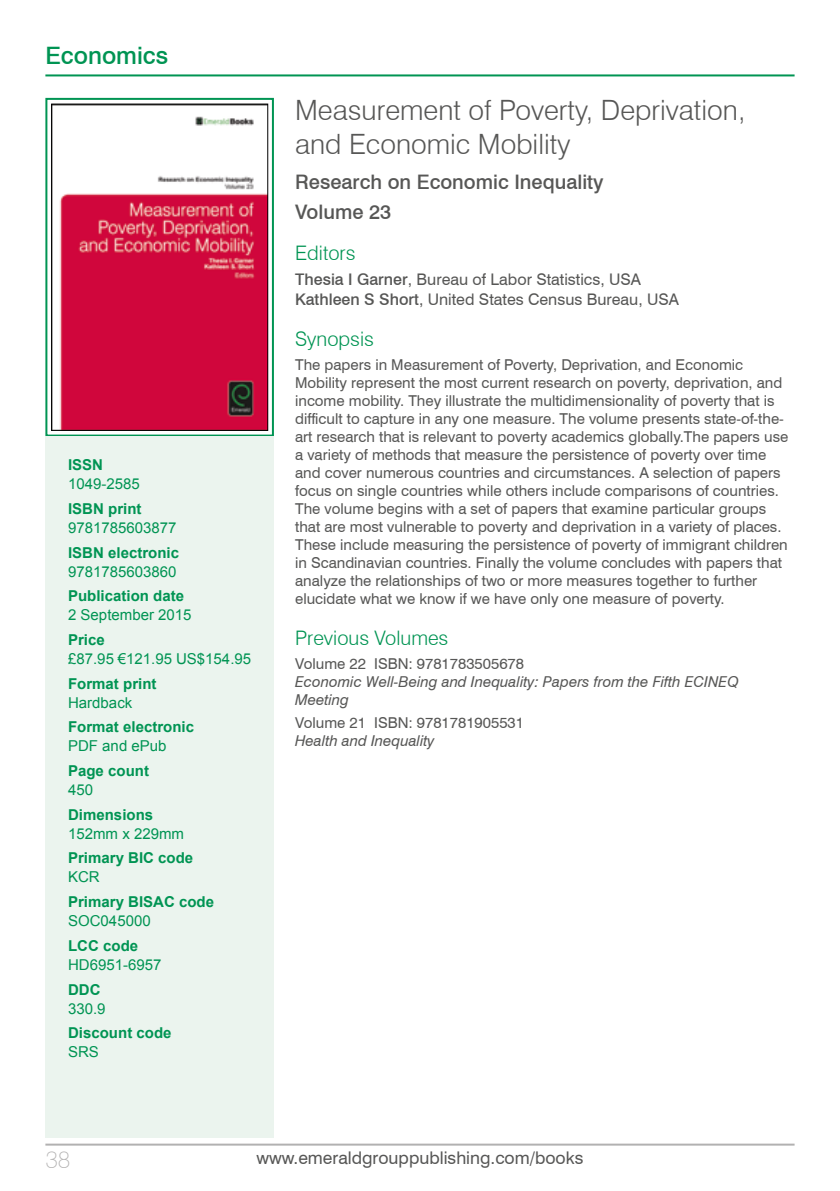
<style>
.page{position:relative;width:840px;height:1191px;background:#fff}
.page>*{position:absolute;margin:0;border:0;box-sizing:border-box;transform-origin:0 0}
.t1{font:300 28px/33.6px "Swiss 721 BT";color:#575756}
.t2{font:500 24px "Swiss 721 BT";color:#009453}
.t3{font:100 24px "Swiss 721 BT";color:#b2b1b1}
.t4{font:500 20px/29.6px "Swiss 721 BT";color:#575756}
.t5{font:300 20px "Swiss 721 BT";color:#009453}
.t6{font:17.6px "Swiss 721 BT";color:#575756}
.t7{font:16px/20px "Swiss 721 BT";color:#575756}
.t8{font:15px/18px "Swiss 721 BT";color:#575756}
.t9{font:700 15px "Arial";color:#009453}
.t10{font:15px "Arial";color:#009453}
.t11{font:italic 15px/18px "Swiss 721 BT";color:#575756}
.s1{font-weight:500}
</style>
<div class="page">
<hr style="left:45px;top:74px;width:749px;height:2px;background:#009453">
<hr style="left:45px;top:1143px;width:749px;height:2px;background:#b2b1b1">
<div style="left:45px;top:98px;width:229px;height:338px;background:linear-gradient(to right,#fff,#fff);border:2px solid #009453"></div>
<div style="left:45px;top:436px;width:229px;height:702px;background:#ebf4ee"></div>
<img style="left:53px;top:106px;width:213px;height:323px">
<div style="left:51px;top:104px;width:217px;height:327px;border:1px solid #000"></div>
<h2 class="t2" style="left:45px;top:40px;width:124px">Economics</h2>
<p class="t9" style="left:68px;top:455px;width:37px">ISSN</p>
<p class="t10" style="left:68px;top:474px;width:73px">1049-2585</p>
<p class="t9" style="left:68px;top:498px;width:75px">ISBN print</p>
<p class="t10" style="left:68px;top:518px;width:110px">9781785603877</p>
<p class="t9" style="left:68px;top:542px;width:112px">ISBN electronic</p>
<p class="t10" style="left:68px;top:561px;width:110px">9781785603860</p>
<p class="t9" style="left:68px;top:586px;width:117px">Publication date</p>
<p class="t10" style="left:68px;top:605px;width:125px">2 September 2015</p>
<p class="t9" style="left:68px;top:629px;width:38px">Price</p>
<p class="t10" style="left:68px;top:649px;width:184px">£87.95 €121.95 US$154.95</p>
<p class="t9" style="left:68px;top:673px;width:90px">Format print</p>
<p class="t10" style="left:68px;top:692px;width:66px">Hardback</p>
<p class="t9" style="left:68px;top:717px;width:127px">Format electronic</p>
<p class="t10" style="left:68px;top:736px;width:100px">PDF and ePub</p>
<p class="t9" style="left:68px;top:761px;width:82px">Page count</p>
<p class="t10" style="left:68px;top:780px;width:27px">450</p>
<p class="t9" style="left:68px;top:804px;width:87px">Dimensions</p>
<p class="t10" style="left:68px;top:823px;width:117px">152mm x 229mm</p>
<p class="t9" style="left:68px;top:848px;width:127px">Primary BIC code</p>
<p class="t10" style="left:68px;top:867px;width:33px">KCR</p>
<p class="t9" style="left:68px;top:892px;width:147px">Primary BISAC code</p>
<p class="t10" style="left:68px;top:911px;width:84px">SOC045000</p>
<p class="t9" style="left:68px;top:935px;width:72px">LCC code</p>
<p class="t10" style="left:68px;top:954px;width:95px">HD6951-6957</p>
<p class="t9" style="left:68px;top:979px;width:34px">DDC</p>
<p class="t10" style="left:68px;top:998px;width:39px">330.9</p>
<p class="t9" style="left:68px;top:1023px;width:105px">Discount code</p>
<p class="t10" style="left:68px;top:1042px;width:32px">SRS</p>
<h1 class="t1" style="left:295px;top:93px;width:451px">Measurement of Poverty, Deprivation, and Economic Mobility</h1>
<h3 class="t4" style="left:295px;top:167px;width:310px">Research on Economic Inequality<br>Volume 23</h3>
<h3 class="t5" style="left:295px;top:240px;width:62px">Editors</h3>
<p class="t7" style="left:295px;top:269px;width:385px"><span class="s1">Thesia I Garner</span>, Bureau of Labor Statistics, USA<br><span class="s1">Kathleen S Short</span>, United States Census Bureau, USA</p>
<h3 class="t5" style="left:295px;top:327px;width:80px">Synopsis</h3>
<p class="t8" style="left:295px;top:355px;width:494px">The papers in Measurement of Poverty, Deprivation, and Economic Mobility represent the most current research on poverty, deprivation, and income mobility. They illustrate the multidimensionality of poverty that is difficult to capture in any one measure. The volume presents state-of-the&shy;art research that is relevant to poverty academics globally.The papers use a variety of methods that measure the persistence of poverty over time and cover numerous countries and circumstances. A selection of papers focus on single countries while others include comparisons of countries.<br>The volume begins with a set of papers that examine particular groups that are most vulnerable to poverty and deprivation in a variety of places.<br>These include measuring the persistence of poverty of immigrant children in Scandinavian countries. Finally the volume concludes with papers that analyze the relationships of two or more measures together to further elucidate what we know if we have only one measure of poverty.</p>
<h3 class="t5" style="left:295px;top:626px;width:155px">Previous Volumes</h3>
<p class="t8" style="left:295px;top:654px;width:230px">Volume 22 ISBN: 9781783505678</p>
<p class="t11" style="left:295px;top:672px;width:445px">Economic Well-Being and Inequality: Papers from the Fifth ECINEQ<br>Meeting</p>
<p class="t8" style="left:295px;top:714px;width:230px">Volume 21 ISBN: 9781781905531</p>
<p class="t11" style="left:295px;top:732px;width:141px">Health and Inequality</p>
<h2 class="t3" style="left:45px;top:1145px;width:27px">38</h2>
<p class="t6" style="left:256px;top:1147px;width:328px">www.emeraldgrouppublishing.com/books</p>
</div>
